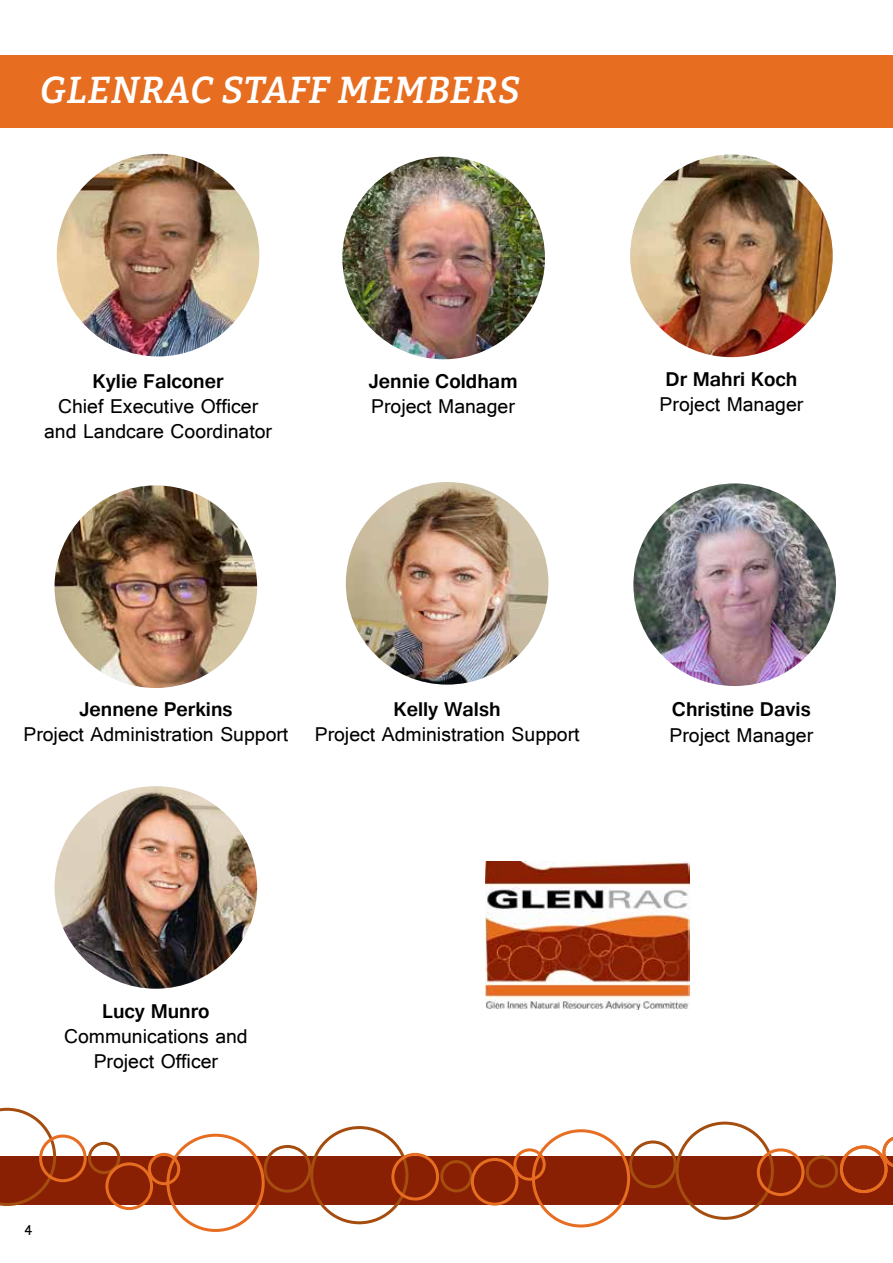
<style>
.page{position:relative;width:893px;height:1263px;background:#fff}
.page>*{position:absolute;margin:0;border:0;box-sizing:border-box;transform-origin:0 0}
.t1{font:italic 600 37.5px "Bitter";letter-spacing:.02em;color:#fff}
.t2{font:21px/25.2px "Gautami";color:#000;text-align:center}
.t3{font:700 21px "Gautami";color:#000}
.t4{font:15px "Gautami";color:#000}
</style>
<div class="page">
<div style="left:0;top:1156px;width:893px;height:49px;background:#892004"></div>
<div style="left:0;top:55px;width:893px;height:73px;background:#e76d20"></div>
<div style="left:840px;top:1145px;width:47px;height:48px;border:3px solid #e76d20;border-radius:50%"></div>
<svg style="left:882px;top:1137px;width:11px;height:31px"></svg>
<svg style="left:0;top:1108px;width:56px;height:98px"></svg>
<div style="left:88px;top:1142px;width:32px;height:32px;border:3px solid #a54d0f;border-radius:50%"></div>
<div style="left:39px;top:1134px;width:48px;height:48px;border:3px solid #e76d20;border-radius:50%"></div>
<div style="left:105px;top:1162px;width:48px;height:48px;border:3px solid #e76d20;border-radius:50%"></div>
<div style="left:148px;top:1153px;width:32px;height:32px;border:3px solid #e76d20;border-radius:50%"></div>
<div style="left:264px;top:1145px;width:47px;height:47px;border:3px solid #a54d0f;border-radius:50%"></div>
<div style="left:166px;top:1134px;width:99px;height:98px;border:3px solid #e76d20;border-radius:50%"></div>
<div style="left:310px;top:1126px;width:98px;height:98px;border:3px solid #a54d0f;border-radius:50%"></div>
<div style="left:440px;top:1160px;width:33px;height:32px;border:3px solid #a54d0f;border-radius:50%"></div>
<div style="left:391px;top:1153px;width:48px;height:47px;border:3px solid #e76d20;border-radius:50%"></div>
<div style="left:471px;top:1158px;width:47px;height:47px;border:3px solid #e76d20;border-radius:50%"></div>
<div style="left:513px;top:1148px;width:33px;height:33px;border:3px solid #e76d20;border-radius:50%"></div>
<div style="left:629px;top:1140px;width:48px;height:48px;border:3px solid #a54d0f;border-radius:50%"></div>
<div style="left:532px;top:1129px;width:98px;height:98px;border:3px solid #e76d20;border-radius:50%"></div>
<div style="left:676px;top:1121px;width:98px;height:99px;border:3px solid #a54d0f;border-radius:50%"></div>
<div style="left:806px;top:1155px;width:32px;height:33px;border:3px solid #a54d0f;border-radius:50%"></div>
<div style="left:757px;top:1148px;width:47px;height:48px;border:3px solid #e76d20;border-radius:50%"></div>
<img style="left:630px;top:155px;width:203px;height:202px;border-radius:101px">
<img style="left:633px;top:483px;width:203px;height:203px;border-radius:101px">
<img style="left:55px;top:485px;width:202px;height:203px;border-radius:101px">
<img style="left:346px;top:482px;width:202px;height:203px;border-radius:101px">
<img style="left:57px;top:154px;width:202px;height:202px;border-radius:101px">
<img style="left:342px;top:157px;width:203px;height:202px;border-radius:101px">
<img style="left:55px;top:786px;width:202px;height:203px;border-radius:101px">
<img style="left:486px;top:862px;width:204px;height:147px">
<h1 class="t1" style="left:40px;top:66px;width:482px">GLENRAC STAFF MEMBERS</h1>
<p class="t3" style="left:93px;top:368px;width:132px">Kylie Falconer</p>
<p class="t2" style="left:44px;top:393px;width:229px">Chief Executive Officer and Landcare Coordinator</p>
<p class="t3" style="left:368px;top:368px;width:151px">Jennie Coldham</p>
<p class="t2" style="left:371px;top:393px;width:145px">Project Manager</p>
<p class="t3" style="left:665px;top:367px;width:133px">Dr Mahri Koch</p>
<p class="t2" style="left:660px;top:391px;width:145px">Project Manager</p>
<p class="t3" style="left:79px;top:696px;width:155px">Jennene Perkins</p>
<p class="t2" style="left:23px;top:721px;width:266px">Project Administration Support</p>
<p class="t3" style="left:394px;top:697px;width:108px">Kelly Walsh</p>
<p class="t2" style="left:315px;top:722px;width:266px">Project Administration Support</p>
<p class="t3" style="left:672px;top:697px;width:140px">Christine Davis</p>
<p class="t2" style="left:669px;top:722px;width:145px">Project Manager</p>
<p class="t3" style="left:102px;top:998px;width:109px">Lucy Munro</p>
<p class="t2" style="left:64px;top:1023px;width:185px">Communications and<br>Project Officer</p>
<p class="t4" style="left:24px;top:1221px;width:10px">4</p>
</div>
